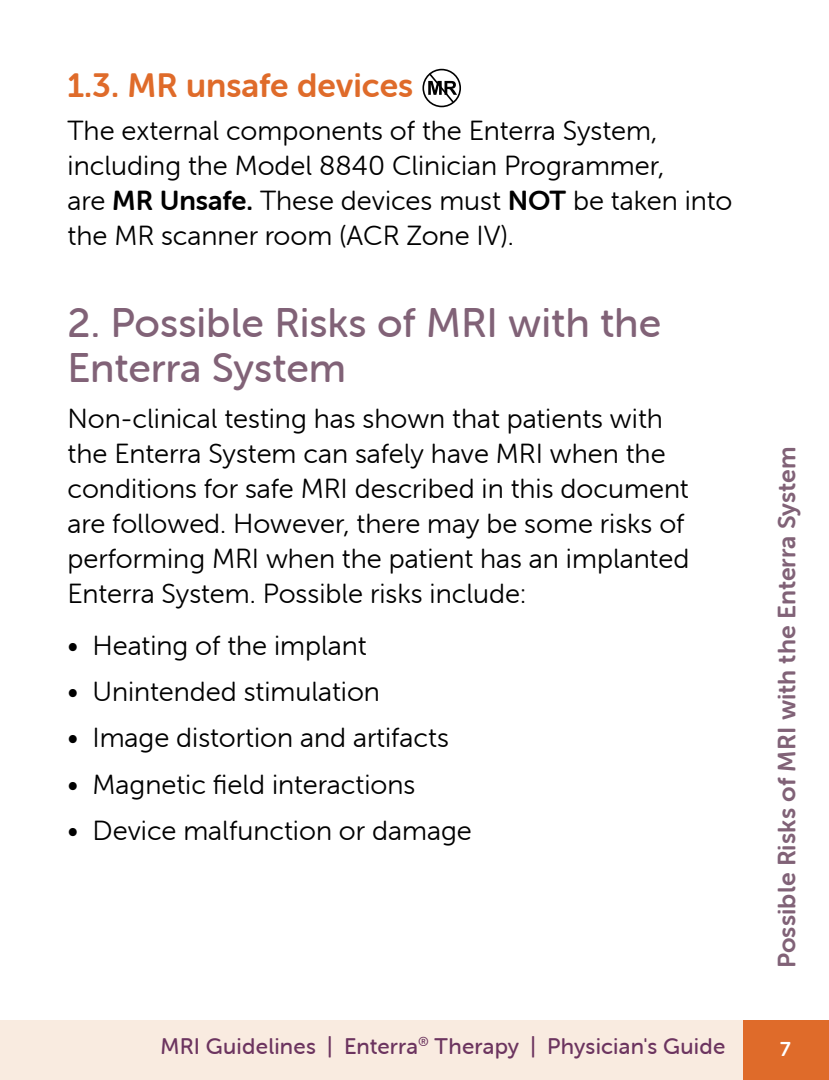
<style>
.page{position:relative;width:829px;height:1080px;background:#fff}
.page>*{position:absolute;margin:0;border:0;box-sizing:border-box;transform-origin:0 0}
.t1{font:41.25px/45px "Museo Sans Rounded 500";color:#816277}
.t2{font:33.75px "Museo Sans Rounded 700";color:#df6b2a}
.t3{font:27.5px/35px "Museo Sans Rounded 300";color:#000}
.t4{font:25px "Museo Sans Rounded 700";letter-spacing:.005em;color:#816277}
.t5{font:22.5px "Museo Sans Rounded 500";letter-spacing:.01em;color:#6c345f}
.t6{font:20px "Museo Sans Rounded 700";color:#fff}
.s1{font-family:"Museo Sans Rounded 700"}
</style>
<div class="page">
<div style="left:0;top:1020px;width:747px;height:60px;background:#f9ebe0"></div>
<div style="left:742px;top:1020px;width:86px;height:60px;background:#df6b2a"></div>
<div style="left:422px;top:69px;width:38px;height:38px;border:2px solid #000;border-radius:50%"></div>
<svg style="left:427px;top:71px;width:29px;height:33px"></svg>
<p class="t2" style="left:68px;top:67px;width:347px">1.3. MR unsafe devices</p>
<p class="t3" style="left:68px;top:113px;width:666px">The external components of the Enterra System, including the Model 8840 Clinician Programmer,<br>are <span class="s1">MR Unsafe.</span> These devices must <span class="s1">NOT</span> be taken into the MR scanner room (ACR Zone IV).</p>
<h1 class="t1" style="left:68px;top:300px;width:594px">2. Possible Risks of MRI with the<br>Enterra System</h1>
<p class="t3" style="left:68px;top:401px;width:622px">Non-clinical testing has shown that patients with the Enterra System can safely have MRI when the conditions for safe MRI described in this document are followed. However, there may be some risks of performing MRI when the patient has an implanted Enterra System. Possible risks include:</p>
<p class="t3" style="left:68px;top:628px;width:300px">• Heating of the implant</p>
<p class="t3" style="left:68px;top:674px;width:314px">• Unintended stimulation</p>
<p class="t3" style="left:68px;top:721px;width:382px">• Image distortion and artifacts</p>
<p class="t3" style="left:68px;top:767px;width:349px">• Magnetic field interactions</p>
<p class="t3" style="left:68px;top:813px;width:405px">• Device malfunction or damage</p>
<p class="t4" style="left:772px;top:968px;width:523px;rotate:-90deg">Possible Risks of MRI with the Enterra System</p>
<p class="t5" style="left:160px;top:1034px;width:566px">MRI Guidelines | Enterra<sup>®</sup> Therapy | Physician's Guide</p>
<p class="t6" style="left:779px;top:1037px;width:12px">7</p>
</div>
